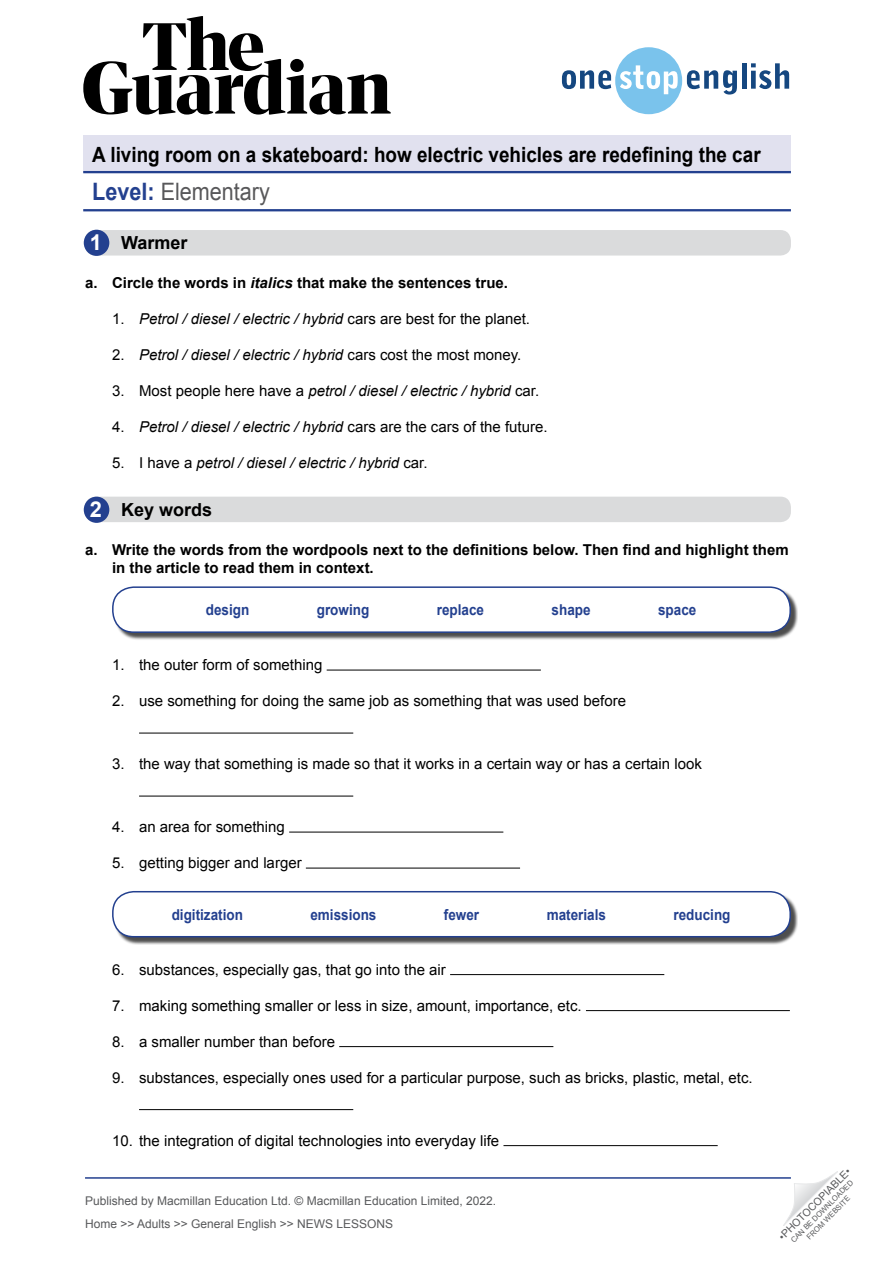
<style>
.page{position:relative;width:893px;height:1263px;background:#fff}
.page>*{position:absolute;margin:0;border:0;box-sizing:border-box;transform-origin:0 0}
.t1{font:24px "Arial";color:#58585a;scale:.9 1}
.WS__Exercise_title{font:700 21.9px "Arial";color:#fff}
.t2{font:700 21px "Arial";color:#000;scale:.9 1}
.WS__Exercise_title-2{font:700 18px "Arial";color:#000}
.t3{font:15px "Arial";color:#000}
.t4{font:italic 15px "Arial";color:#000}
.t5{font:700 15px/18px "Arial";color:#000}
.TN__Body_text{font:700 15px "Arial";color:#23408f;scale:.9 1}
.t6{font:12px/23px "Arial";color:#58595b}
.t7{font:10.5px "Arial";color:#58595b}
.t8{font:7.5px/9px "Arial";color:#58595b;text-align:center}
.s1{font-weight:700;color:#23408f}
.s2{font-style:italic}
.s3{font-style:normal}
</style>
<div class="page">
<svg style="left:783px;top:1171px;width:55px;height:55px"></svg>
<svg style="left:83px;top:16px;width:308px;height:99px"></svg>
<svg style="left:562px;top:47px;width:175px;height:67px"></svg>
<hr style="left:742px;top:63px;width:4px;height:26px;background:#154780">
<svg style="left:751px;top:63px;width:38px;height:26px"></svg>
<hr style="left:85px;top:1177px;width:706px;height:2px;background:#23408f">
<div style="left:83px;top:136px;width:708px;height:37px;background:#e1e1ef"></div>
<hr style="left:83px;top:171px;width:708px;height:2px;background:#23408f">
<hr style="left:83px;top:209px;width:708px;height:2px;background:#23408f">
<div style="left:85px;top:230px;width:706px;height:26px;background:#dadbdc;border-radius:10px"></div>
<div style="left:84px;top:230px;width:25px;height:26px;background:#23408f;border-radius:50%"></div>
<div style="left:85px;top:497px;width:706px;height:25px;background:#dadbdc;border-radius:10px"></div>
<div style="left:84px;top:497px;width:25px;height:26px;background:#23408f;border-radius:50%"></div>
<div style="left:114px;top:588px;width:684px;height:52px;background:#000;opacity:.7"></div>
<div style="left:113px;top:587px;width:677px;height:45px;background:#fff;border-radius:21px"></div>
<div style="left:112px;top:586px;width:679px;height:47px;border:2px solid #23408f;border-radius:21px"></div>
<hr style="left:327px;top:670px;width:214px;height:1px;background:#000">
<hr style="left:139px;top:733px;width:214px;height:1px;background:#000">
<hr style="left:139px;top:796px;width:214px;height:1px;background:#000">
<hr style="left:289px;top:832px;width:214px;height:1px;background:#000">
<hr style="left:306px;top:868px;width:214px;height:1px;background:#000">
<div style="left:114px;top:892px;width:684px;height:53px;background:#000;opacity:.7"></div>
<div style="left:113px;top:892px;width:677px;height:45px;background:#fff;border-radius:21px"></div>
<div style="left:112px;top:891px;width:679px;height:46px;border:2px solid #23408f;border-radius:21px"></div>
<hr style="left:450px;top:974px;width:214px;height:1px;background:#000">
<hr style="left:586px;top:1010px;width:204px;height:1px;background:#000">
<hr style="left:339px;top:1046px;width:214px;height:1px;background:#000">
<hr style="left:139px;top:1109px;width:214px;height:1px;background:#000">
<hr style="left:503px;top:1145px;width:215px;height:1px;background:#000">
<h3 class="t2" style="left:92px;top:141px;width:744px">A living room on a skateboard: how electric vehicles are redefining the car</h3>
<h1 class="t1" style="left:92px;top:176px;width:199px"><span class="s1">Level:</span> Elementary</h1>
<p class="WS__Exercise_title" style="left:90px;top:228px;width:14px">1</p>
<p class="WS__Exercise_title-2" style="left:121px;top:231px;width:68px">Warmer</p>
<p class="t5" style="left:85px;top:274px;width:424px">a. Circle the words in <span class="s2">italics</span> that make the sentences true.</p>
<p class="t4" style="left:112px;top:309px;width:420px"><span class="s3">1.</span> Petrol / diesel / electric / hybrid <span class="s3">cars are best for the planet.</span></p>
<p class="t4" style="left:112px;top:345px;width:411px"><span class="s3">2.</span> Petrol / diesel / electric / hybrid <span class="s3">cars cost the most money.</span></p>
<p class="t4" style="left:112px;top:381px;width:429px"><span class="s3">3. Most people here have a</span> petrol / diesel / electric / hybrid <span class="s3">car.</span></p>
<p class="t4" style="left:112px;top:417px;width:437px"><span class="s3">4.</span> Petrol / diesel / electric / hybrid <span class="s3">cars are the cars of the future.</span></p>
<p class="t4" style="left:112px;top:453px;width:317px"><span class="s3">5. I have a</span> petrol / diesel / electric / hybrid <span class="s3">car.</span></p>
<p class="WS__Exercise_title-2" style="left:121px;top:498px;width:93px">Key words</p>
<p class="t5" style="left:112px;top:541px;width:678px;text-indent:-27px">a. Write the words from the wordpools next to the definitions below. Then find and highlight them in the article to read them in context.</p>
<p class="TN__Body_text" style="left:206px;top:600px;width:50px">design</p>
<p class="TN__Body_text" style="left:317px;top:600px;width:60px">growing</p>
<p class="TN__Body_text" style="left:437px;top:600px;width:54px">replace</p>
<p class="TN__Body_text" style="left:552px;top:600px;width:45px">shape</p>
<p class="TN__Body_text" style="left:658px;top:600px;width:44px">space</p>
<p class="WS__Exercise_title" style="left:90px;top:495px;width:14px">2</p>
<p class="t3" style="left:112px;top:655px;width:212px">1. the outer form of something</p>
<p class="t3" style="left:112px;top:691px;width:515px">2. use something for doing the same job as something that was used before</p>
<p class="t3" style="left:112px;top:754px;width:591px">3. the way that something is made so that it works in a certain way or has a certain look</p>
<p class="t3" style="left:112px;top:817px;width:174px">4. an area for something</p>
<p class="t3" style="left:112px;top:853px;width:191px">5. getting bigger and larger</p>
<p class="TN__Body_text" style="left:172px;top:904px;width:81px">digitization</p>
<p class="TN__Body_text" style="left:310px;top:904px;width:75px">emissions</p>
<p class="TN__Body_text" style="left:444px;top:904px;width:41px">fewer</p>
<p class="TN__Body_text" style="left:547px;top:904px;width:67px">materials</p>
<p class="TN__Body_text" style="left:673px;top:904px;width:65px">reducing</p>
<p class="t3" style="left:112px;top:960px;width:335px">6. substances, especially gas, that go into the air</p>
<p class="t3" style="left:112px;top:996px;width:471px">7. making something smaller or less in size, amount, importance, etc.</p>
<p class="t3" style="left:112px;top:1032px;width:224px">8. a smaller number than before</p>
<p class="t3" style="left:112px;top:1068px;width:642px">9. substances, especially ones used for a particular purpose, such as bricks, plastic, metal, etc.</p>
<p class="t3" style="left:112px;top:1131px;width:389px">10. the integration of digital technologies into everyday life</p>
<p class="t6" style="left:85px;top:1189px;width:413px">Published by Macmillan Education Ltd. © Macmillan Education Limited, 2022.<br>Home &gt;&gt; Adults &gt;&gt; General English &gt;&gt; NEWS LESSONS</p>
<p class="t7" style="left:776px;top:1233px;width:99px;rotate:-45deg">•PHOTOCOPIABLE•</p>
<p class="t8" style="left:789px;top:1238px;width:86px;rotate:-45deg">CAN BE DOWNLOADED<br>FROM WEBSITE</p>
</div>
